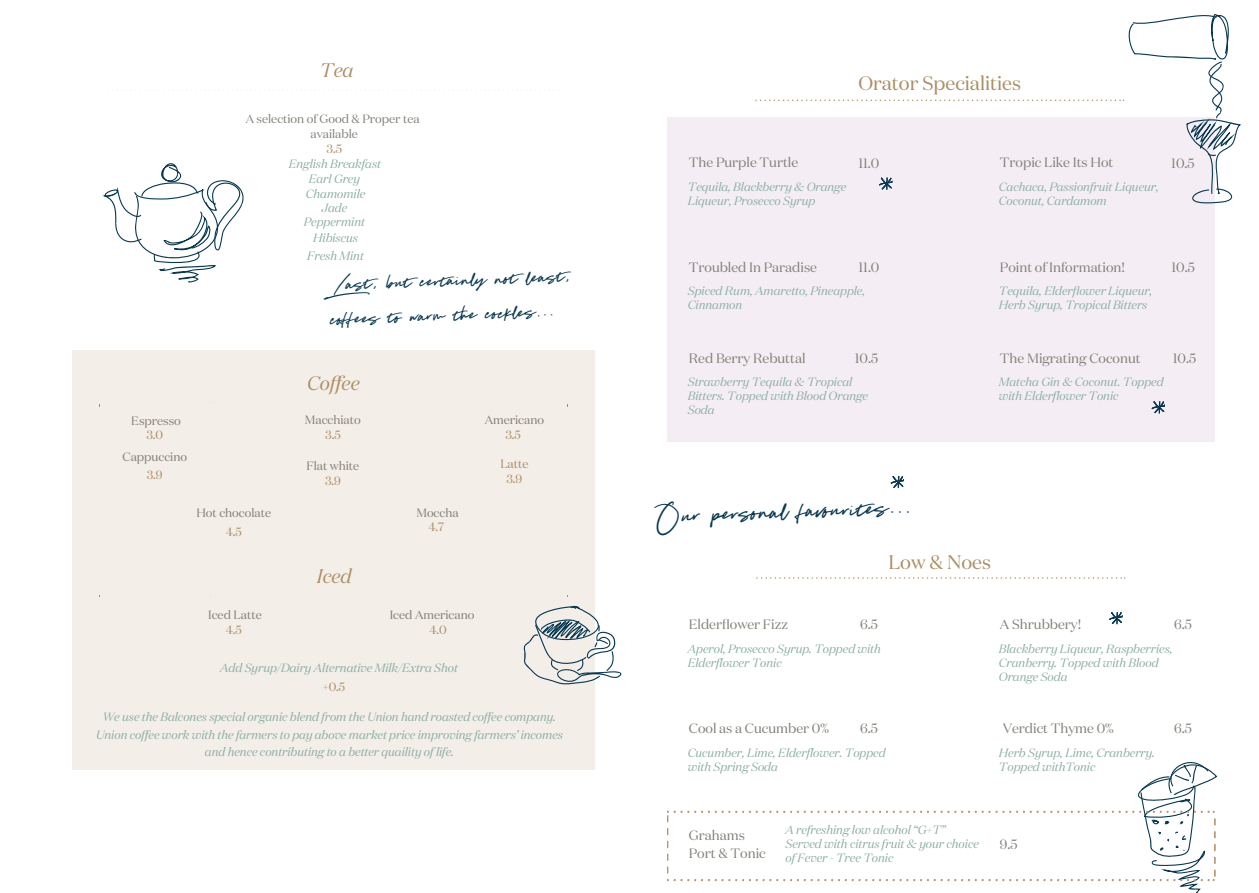
<style>
.page{position:relative;width:1259px;height:893px;background:#fff}
.page>*{position:absolute;margin:0;border:0;box-sizing:border-box;transform-origin:0 0}
.t1{font:40.8px "Distinct Style Script";color:#083952}
.t2{font:32.55px "Distinct Style Script";color:#083952}
.t3{font:19.5px "Domaine Disp";color:#ab8d61}
.t4{font:italic 19.5px "Domaine Display";color:#ab8d61}
.t5{font:13.5px/18px "Domaine Disp";color:#828078}
.t6{font:italic 12px/14px "Domaine Display";color:#88aea4}
.t7{font:12px/15px "Domaine Disp";color:#838078;text-align:center}
.t8{font:12px "Domaine Disp";color:#ab8d61}
.s1{color:#ab8d61}
</style>
<div class="page">
<svg style="left:1152px;top:401px;width:13px;height:12px"></svg>
<svg style="left:756px;top:577px;width:369px;height:1px"></svg>
<svg style="left:891px;top:475px;width:13px;height:13px"></svg>
<svg style="left:1109px;top:612px;width:13px;height:12px"></svg>
<svg style="left:667px;top:762px;width:550px;height:130px"></svg>
<svg style="left:755px;top:14px;width:486px;height:190px"></svg>
<svg style="left:102px;top:163px;width:142px;height:119px"></svg>
<svg style="left:108px;top:90px;width:446px;height:1px"></svg>
<div style="left:73px;top:350px;width:521px;height:418px;background:#f3eee8"></div>
<svg style="left:523px;top:605px;width:99px;height:79px"></svg>
<h4 class="t4" style="left:320px;top:56px;width:35px">Tea</h4>
<p class="t7" style="left:246px;top:112px;width:175px">A selection of Good &amp; Proper tea</p>
<h4 class="t7" style="left:310px;top:127px;width:49px">available</h4>
<p class="t8" style="left:327px;top:144px;width:17px">3.5</p>
<h4 class="t6" style="left:289px;top:156px;width:94px">English Breakfast</h4>
<p class="t6" style="left:309px;top:171px;width:53px">Earl Grey</p>
<h4 class="t6" style="left:306px;top:186px;width:61px">Chamomile</h4>
<h4 class="t6" style="left:322px;top:200px;width:27px">Jade</h4>
<h4 class="t6" style="left:304px;top:214px;width:63px">Peppermint</h4>
<p class="t6" style="left:313px;top:230px;width:46px">Hibiscus</p>
<h1 class="t6" style="left:307px;top:248px;width:58px">Fresh Mint</h1>
<p class="t2" style="left:336px;top:269px;width:236px;rotate:-2deg">Last, but certainly not least,</p>
<p class="t2" style="left:331px;top:304px;width:225px;rotate:-2deg">coffees to warm the cockles...</p>
<p class="t7" style="left:131px;top:414px;width:51px;line-height:14px">Espresso<br><span class="s1">3.0</span></p>
<h4 class="t7" style="left:123px;top:449px;width:66px">Cappuccino</h4>
<h4 class="t8" style="left:147px;top:469px;width:17px">3.9</h4>
<p class="t7" style="left:196px;top:506px;width:76px">Hot chocolate</p>
<h4 class="t8" style="left:226px;top:526px;width:18px">4.5</h4>
<h3 class="t7" style="left:208px;top:608px;width:55px">Iced Latte<br><span class="s1">4.5</span></h3>
<p class="t4" style="left:307px;top:369px;width:54px">Coffee</p>
<h4 class="t7" style="left:305px;top:413px;width:57px">Macchiato</h4>
<p class="t8" style="left:326px;top:430px;width:17px">3.5</p>
<h4 class="t7" style="left:306px;top:458px;width:54px">Flat white</h4>
<h4 class="t8" style="left:325px;top:475px;width:17px">3.9</h4>
<h4 class="t4" style="left:317px;top:562px;width:36px">Iced</h4>
<h3 class="t7" style="left:416px;top:506px;width:44px;line-height:14px">Moccha<br><span class="s1">4.7</span></h3>
<p class="t7" style="left:485px;top:413px;width:61px">Americano<br><span class="s1">3.5</span></p>
<p class="t8" style="left:500px;top:458px;width:30px">Latte</p>
<h4 class="t8" style="left:507px;top:473px;width:17px">3.9</h4>
<h4 class="t7" style="left:390px;top:608px;width:86px">Iced Americano</h4>
<h4 class="t8" style="left:429px;top:624px;width:19px">4.0</h4>
<h4 class="t6" style="left:220px;top:660px;width:239px">Add Syrup/Dairy Alternative Milk/Extra Shot</h4>
<h4 class="t8" style="left:323px;top:680px;width:24px">+0.5</h4>
<p class="t6" style="left:103px;top:709px;width:455px">We use the Balcones special organic blend from the Union hand roasted coffee company.</p>
<h4 class="t6" style="left:96px;top:727px;width:468px">Union coffee work with the farmers to pay above market price improving farmers’ incomes</h4>
<h4 class="t6" style="left:205px;top:744px;width:250px">and hence contributing to a better quaility of life.</h4>
<p class="t3" style="left:858px;top:75px;width:164px">Orator Specialities</p>
<p class="t5" style="left:689px;top:155px;width:111px">The Purple Turtle</p>
<h3 class="t5" style="left:858px;top:155px;width:22px">11.0</h3>
<p class="t5" style="left:1000px;top:155px;width:115px">Tropic Like Its Hot</p>
<p class="t5" style="left:1171px;top:155px;width:25px">10.5</p>
<p class="t6" style="left:688px;top:179px;width:160px">Tequila, Blackberry &amp; Orange<br>Liqueur, Prosecco Syrup</p>
<p class="t6" style="left:999px;top:179px;width:161px">Cachaca, Passionfruit Liqueur,<br>Coconut, Cardamom</p>
<h2 class="t5" style="left:689px;top:259px;width:130px">Troubled In Paradise</h2>
<p class="t5" style="left:858px;top:259px;width:22px">11.0</p>
<p class="t5" style="left:1000px;top:259px;width:127px">Point of Information!</p>
<p class="t5" style="left:1171px;top:259px;width:25px">10.5</p>
<h3 class="t6" style="left:688px;top:283px;width:179px">Spiced Rum, Amaretto, Pineapple,<br>Cinnamon</h3>
<p class="t6" style="left:999px;top:283px;width:155px">Tequila, Elderflower Liqueur,<br>Herb Syrup, Tropical Bitters</p>
<p class="t5" style="left:689px;top:350px;width:118px">Red Berry Rebuttal</p>
<p class="t5" style="left:855px;top:350px;width:25px">10.5</p>
<p class="t5" style="left:1000px;top:350px;width:142px">The Migrating Coconut</p>
<p class="t5" style="left:1173px;top:350px;width:25px">10.5</p>
<p class="t6" style="left:688px;top:375px;width:182px">Strawberry Tequila &amp; Tropical<br>Bitters. Topped with Blood Orange<br>Soda</p>
<h3 class="t6" style="left:999px;top:375px;width:166px">Matcha Gin &amp; Coconut. Topped with Elderflower Tonic</h3>
<p class="t1" style="left:656px;top:497px;width:258px;rotate:-2deg">Our personal favourites...</p>
<p class="t3" style="left:888px;top:554px;width:104px">Low &amp; Noes</p>
<p class="t5" style="left:689px;top:616px;width:101px">Elderflower Fizz</p>
<p class="t5" style="left:860px;top:616px;width:19px">6.5</p>
<p class="t5" style="left:1000px;top:616px;width:83px">A Shrubbery!</p>
<p class="t5" style="left:1174px;top:616px;width:19px">6.5</p>
<p class="t6" style="left:688px;top:641px;width:195px">Aperol, Prosecco Syrup. Topped with<br>Elderflower Tonic</p>
<p class="t6" style="left:999px;top:641px;width:175px">Blackberry Liqueur, Raspberries,<br>Cranberry. Topped with Blood<br>Orange Soda</p>
<h2 class="t5" style="left:689px;top:720px;width:141px">Cool as a Cucumber 0%</h2>
<p class="t5" style="left:860px;top:720px;width:19px">6.5</p>
<p class="t5" style="left:1003px;top:720px;width:113px">Verdict Thyme 0%</p>
<p class="t5" style="left:1174px;top:720px;width:19px">6.5</p>
<p class="t6" style="left:688px;top:745px;width:199px">Cucumber, Lime, Elderflower. Topped with Spring Soda</p>
<p class="t6" style="left:999px;top:745px;width:158px">Herb Syrup, Lime, Cranberry.<br>Topped withTonic</p>
<p class="t6" style="left:785px;top:822px;width:161px">A refreshing low alcohol “G+T”</p>
<p class="t6" style="left:785px;top:836px;width:195px">Served with citrus fruit &amp; your choice of Fever - Tree Tonic</p>
<p class="t5" style="left:689px;top:827px;width:78px">Grahams<br>Port &amp; Tonic</p>
<h4 class="t5" style="left:1000px;top:836px;width:19px">9.5</h4>
</div>
